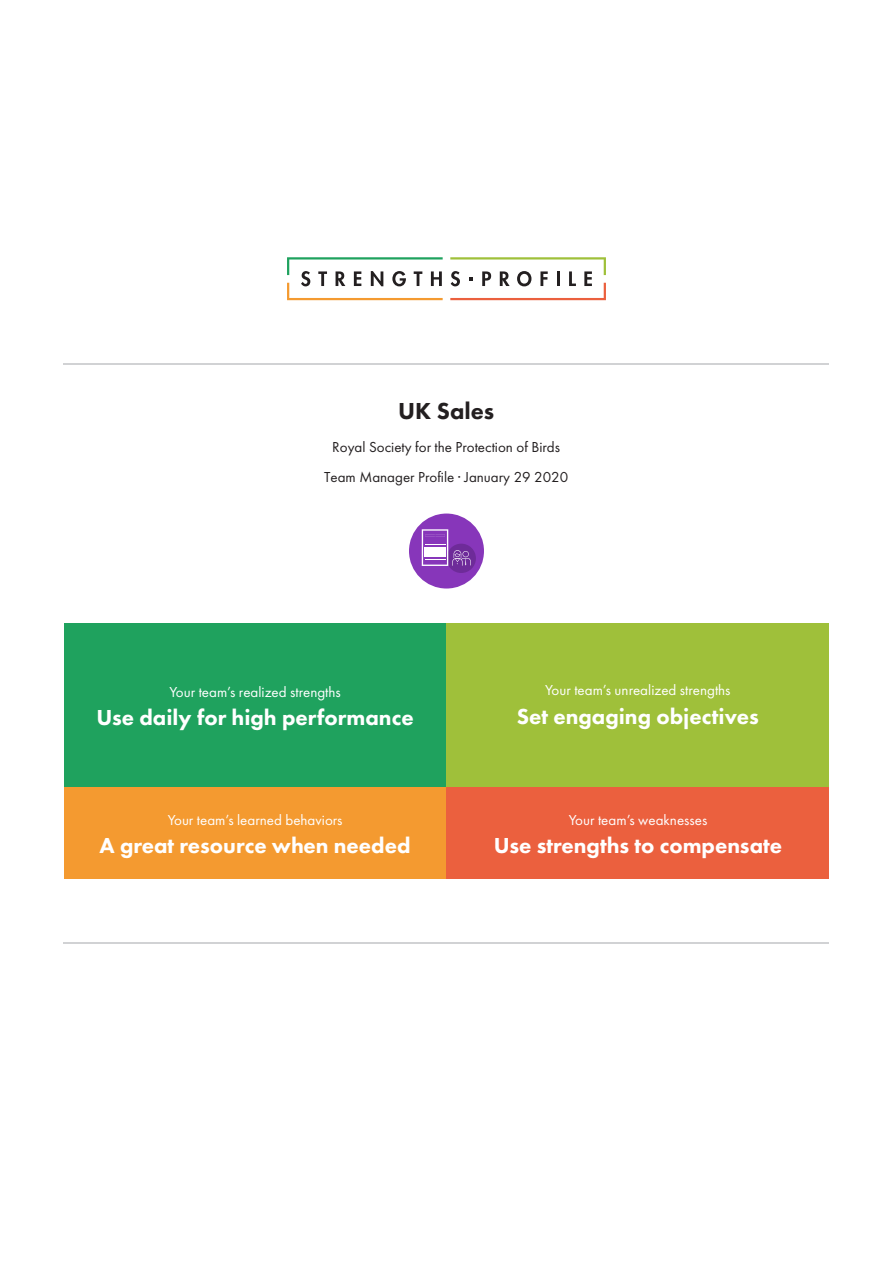
<style>
.page{position:relative;width:893px;height:1263px;background:#fff}
.page>*{position:absolute;margin:0;border:0;box-sizing:border-box;transform-origin:0 0}
.t1{font:800 24px "Futura PT";color:#231f20}
.t2{font:800 22.5px "Futura PT";color:#fff}
.t3{font:15px "Futura PT";color:#fff}
.t4{font:15px/30px "Futura PT";color:#231f20;text-align:center}
</style>
<div class="page">
<svg style="left:287px;top:257px;width:156px;height:43px"></svg>
<svg style="left:450px;top:257px;width:156px;height:43px"></svg>
<hr style="left:64px;top:364px;width:765px;height:1px;background:#d1d2d4">
<hr style="left:64px;top:942px;width:765px;height:1px;background:#d1d2d4">
<div style="left:64px;top:624px;width:382px;height:163px;background:#1fa25e"></div>
<div style="left:64px;top:787px;width:382px;height:92px;background:#f49a30"></div>
<div style="left:446px;top:624px;width:383px;height:163px;background:#9fc03a"></div>
<div style="left:446px;top:787px;width:383px;height:92px;background:#eb603e"></div>
<div style="left:409px;top:513px;width:75px;height:75px;background:#8736ba;border-radius:50%"></div>
<div style="left:447px;top:544px;width:29px;height:29px;background:#6e2b99;border-radius:50%"></div>
<svg style="left:422px;top:529px;width:49px;height:37px"></svg>
<p class="t1" style="left:398px;top:396px;width:98px">UK Sales</p>
<p class="t4" style="left:324px;top:432px;width:246px">Royal Society for the Protection of Birds<br>Team Manager Profile · January 29 2020</p>
<p class="t3" style="left:169px;top:683px;width:173px">Your team’s realized strengths</p>
<p class="t2" style="left:97px;top:704px;width:319px">Use daily for high performance</p>
<p class="t3" style="left:168px;top:811px;width:176px">Your team’s learned behaviors</p>
<p class="t2" style="left:100px;top:831px;width:312px">A great resource when needed</p>
<p class="t3" style="left:545px;top:681px;width:187px">Your team’s unrealized strengths</p>
<p class="t2" style="left:517px;top:702px;width:244px">Set engaging objectives</p>
<p class="t3" style="left:569px;top:811px;width:140px">Your team’s weaknesses</p>
<p class="t2" style="left:494px;top:831px;width:290px">Use strengths to compensate</p>
</div>
